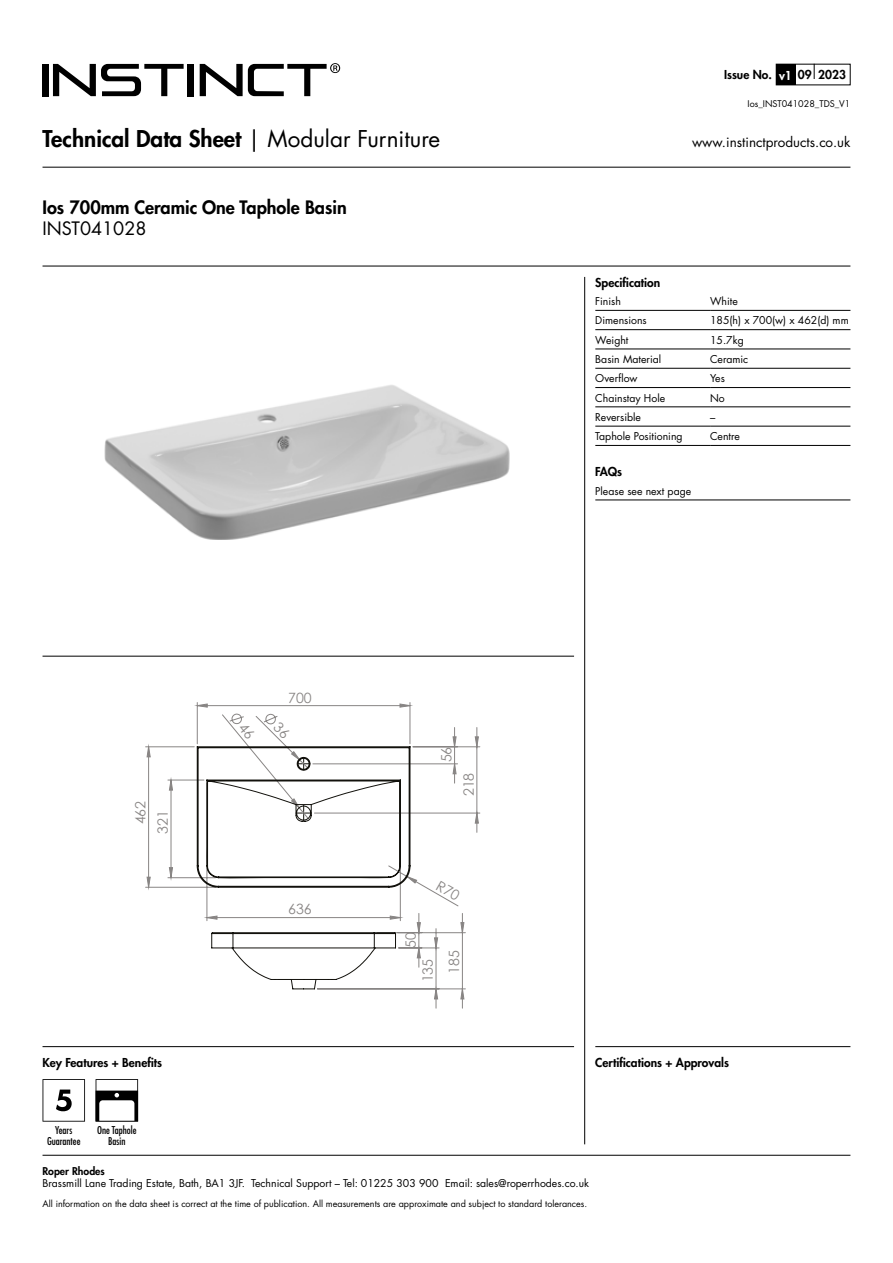
<style>
.page{position:relative;width:893px;height:1263px;background:#fff}
.page>*{position:absolute;margin:0;border:0;box-sizing:border-box;transform-origin:0 0}
.t1{font:800 22.5px "Futura LT Pro";color:#000}
.t2{font:800 18px "Futura LT Pro";color:#000}
.t3{font:18px "Futura LT Pro";color:#000}
.t4{font:14.25px/22.4px "Century Gothic";color:#888584}
.t5{font:13.5px "Futura LT Pro";color:#000}
.t6{font:800 12px "Futura LT Pro";color:#000}
.t7{font:10.5px "Futura LT Pro";color:#000}
.t8{font:500 condensed 10.5px/10.5px "Futura LT Pro";color:#000;text-align:center}
.t9{font:800 10.5px "Futura LT Pro";color:#000}
.t10{font:9px "Futura LT Pro";color:#000}
.t11{font:300 7.95px "Helvetica Neue LT Std";color:#000}
.s1{color:#fff}
.s2{font-weight:400}
</style>
<div class="page">
<div style="left:43px;top:64px;width:6px;height:32px;background:#000"></div>
<div style="left:188px;top:64px;width:6px;height:32px;background:#000"></div>
<svg style="left:200px;top:63px;width:140px;height:33px"></svg>
<svg style="left:53px;top:64px;width:131px;height:32px"></svg>
<div style="left:776px;top:64px;width:19px;height:21px;background:#000"></div>
<svg style="left:814px;top:64px;width:1px;height:15px"></svg>
<hr style="left:43px;top:1155px;width:807px;height:1px;background:#000">
<hr style="left:43px;top:1046px;width:531px;height:1px;background:#000">
<hr style="left:595px;top:1046px;width:255px;height:1px;background:#000">
<hr style="left:43px;top:656px;width:531px;height:1px;background:#000">
<hr style="left:43px;top:167px;width:807px;height:1px;background:#000">
<hr style="left:43px;top:266px;width:807px;height:1px;background:#000">
<hr style="left:584px;top:277px;width:1px;height:867px;background:#000">
<svg style="left:43px;top:1079px;width:42px;height:42px"></svg>
<svg style="left:96px;top:1079px;width:42px;height:42px"></svg>
<hr style="left:595px;top:310px;width:115px;height:1px;background:#000">
<hr style="left:710px;top:310px;width:140px;height:1px;background:#000">
<hr style="left:595px;top:329px;width:115px;height:1px;background:#000">
<hr style="left:710px;top:329px;width:140px;height:1px;background:#000">
<hr style="left:595px;top:349px;width:115px;height:1px;background:#000">
<hr style="left:710px;top:349px;width:140px;height:1px;background:#000">
<hr style="left:595px;top:368px;width:115px;height:1px;background:#000">
<hr style="left:710px;top:368px;width:140px;height:1px;background:#000">
<hr style="left:595px;top:387px;width:115px;height:1px;background:#000">
<hr style="left:710px;top:387px;width:140px;height:1px;background:#000">
<hr style="left:595px;top:407px;width:115px;height:1px;background:#000">
<hr style="left:710px;top:407px;width:140px;height:1px;background:#000">
<hr style="left:595px;top:426px;width:115px;height:1px;background:#000">
<hr style="left:710px;top:426px;width:140px;height:1px;background:#000">
<hr style="left:595px;top:445px;width:115px;height:1px;background:#000">
<hr style="left:710px;top:445px;width:140px;height:1px;background:#000">
<img style="left:104px;top:385px;width:406px;height:155px">
<svg style="left:145px;top:702px;width:335px;height:307px"></svg>
<svg style="left:400px;top:704px;width:10px;height:3px"></svg>
<svg style="left:197px;top:704px;width:10px;height:3px"></svg>
<svg style="left:461px;top:923px;width:3px;height:10px"></svg>
<svg style="left:461px;top:989px;width:3px;height:10px"></svg>
<svg style="left:434px;top:938px;width:4px;height:10px"></svg>
<svg style="left:434px;top:989px;width:4px;height:10px"></svg>
<svg style="left:417px;top:923px;width:3px;height:10px"></svg>
<svg style="left:417px;top:948px;width:3px;height:10px"></svg>
<svg style="left:169px;top:780px;width:4px;height:10px"></svg>
<svg style="left:169px;top:868px;width:4px;height:10px"></svg>
<svg style="left:475px;top:737px;width:3px;height:10px"></svg>
<svg style="left:475px;top:813px;width:3px;height:10px"></svg>
<svg style="left:453px;top:737px;width:3px;height:10px"></svg>
<svg style="left:453px;top:764px;width:3px;height:10px"></svg>
<svg style="left:147px;top:877px;width:3px;height:10px"></svg>
<svg style="left:147px;top:747px;width:3px;height:10px"></svg>
<svg style="left:411px;top:877px;width:6px;height:6px"></svg>
<svg style="left:197px;top:746px;width:214px;height:244px"></svg>
<hr style="left:595px;top:500px;width:255px;height:1px;background:#000">
<svg style="left:229px;top:713px;width:26px;height:27px"></svg>
<svg style="left:263px;top:714px;width:28px;height:25px"></svg>
<svg style="left:436px;top:881px;width:25px;height:20px"></svg>
<p class="t6" style="left:724px;top:66px;width:123px">Issue No. <span class="s1">v1</span> 09 2023</p>
<p class="t10" style="left:748px;top:98px;width:104px">Ios_INST041028_TDS_V1</p>
<h1 class="t1" style="left:43px;top:122px;width:399px">Technical Data Sheet <span class="s2">| Modular Furniture</span></h1>
<p class="t5" style="left:692px;top:132px;width:160px">www.instinctproducts.co.uk</p>
<h2 class="t2" style="left:43px;top:193px;width:306px">Ios 700mm Ceramic One Taphole Basin</h2>
<h2 class="t3" style="left:43px;top:216px;width:106px">INST041028</h2>
<h3 class="t4" style="left:129px;top:834px;width:35px;text-indent:10px;rotate:-90deg">462<br>321</h3>
<h3 class="t4" style="left:288px;top:686px;width:25px">700</h3>
<h3 class="t4" style="left:288px;top:898px;width:25px">636</h3>
<h3 class="t4" style="left:435px;top:762px;width:17px;rotate:-90deg">56</h3>
<h3 class="t4" style="left:457px;top:796px;width:25px;rotate:-90deg">218</h3>
<h3 class="t4" style="left:399px;top:948px;width:17px;rotate:-90deg">50</h3>
<h3 class="t4" style="left:414px;top:982px;width:33px;line-height:26.4px;text-align:center;rotate:-90deg">135<br>185</h3>
<p class="t6" style="left:595px;top:273px;width:66px">Specification</p>
<p class="t7" style="left:595px;top:294px;width:27px">Finish</p>
<p class="t7" style="left:710px;top:294px;width:29px">White</p>
<p class="t7" style="left:595px;top:313px;width:53px">Dimensions</p>
<p class="t7" style="left:710px;top:313px;width:140px">185(h) x 700(w) x 462(d) mm</p>
<p class="t7" style="left:595px;top:333px;width:35px">Weight</p>
<p class="t7" style="left:710px;top:333px;width:35px">15.7kg</p>
<p class="t7" style="left:595px;top:352px;width:67px">Basin Material</p>
<p class="t7" style="left:710px;top:352px;width:40px">Ceramic</p>
<p class="t7" style="left:595px;top:371px;width:44px">Overflow</p>
<p class="t7" style="left:710px;top:371px;width:16px">Yes</p>
<p class="t7" style="left:595px;top:390px;width:71px">Chainstay Hole</p>
<p class="t7" style="left:710px;top:390px;width:16px">No</p>
<p class="t7" style="left:595px;top:410px;width:47px">Reversible</p>
<p class="t7" style="left:710px;top:410px;width:7px">–</p>
<p class="t7" style="left:595px;top:429px;width:89px">Taphole Positioning</p>
<p class="t7" style="left:710px;top:429px;width:31px">Centre</p>
<p class="t6" style="left:595px;top:463px;width:28px">FAQs</p>
<p class="t7" style="left:595px;top:484px;width:97px">Please see next page</p>
<p class="t11" style="left:52px;top:1054px;width:55px"><span class="s2">Basin:</span> Ceramic</p>
<p class="t6" style="left:43px;top:1053px;width:121px">Key Features + Benefits</p>
<p class="t6" style="left:595px;top:1053px;width:135px">Certifications + Approvals</p>
<p class="t8" style="left:47px;top:1125px;width:35px">Years<br>Guarantee</p>
<p class="t8" style="left:97px;top:1125px;width:41px">One Taphole<br>Basin</p>
<p class="t9" style="left:43px;top:1163px;width:64px">Roper Rhodes</p>
<p class="t7" style="left:43px;top:1176px;width:548px">Brassmill Lane Trading Estate, Bath, BA1 3JF. Technical Support – Tel: 01225 303 900 Email: sales@roperrhodes.co.uk</p>
<p class="t10" style="left:43px;top:1197px;width:546px">All information on the data sheet is correct at the time of publication. All measurements are approximate and subject to standard tolerances.</p>
</div>
